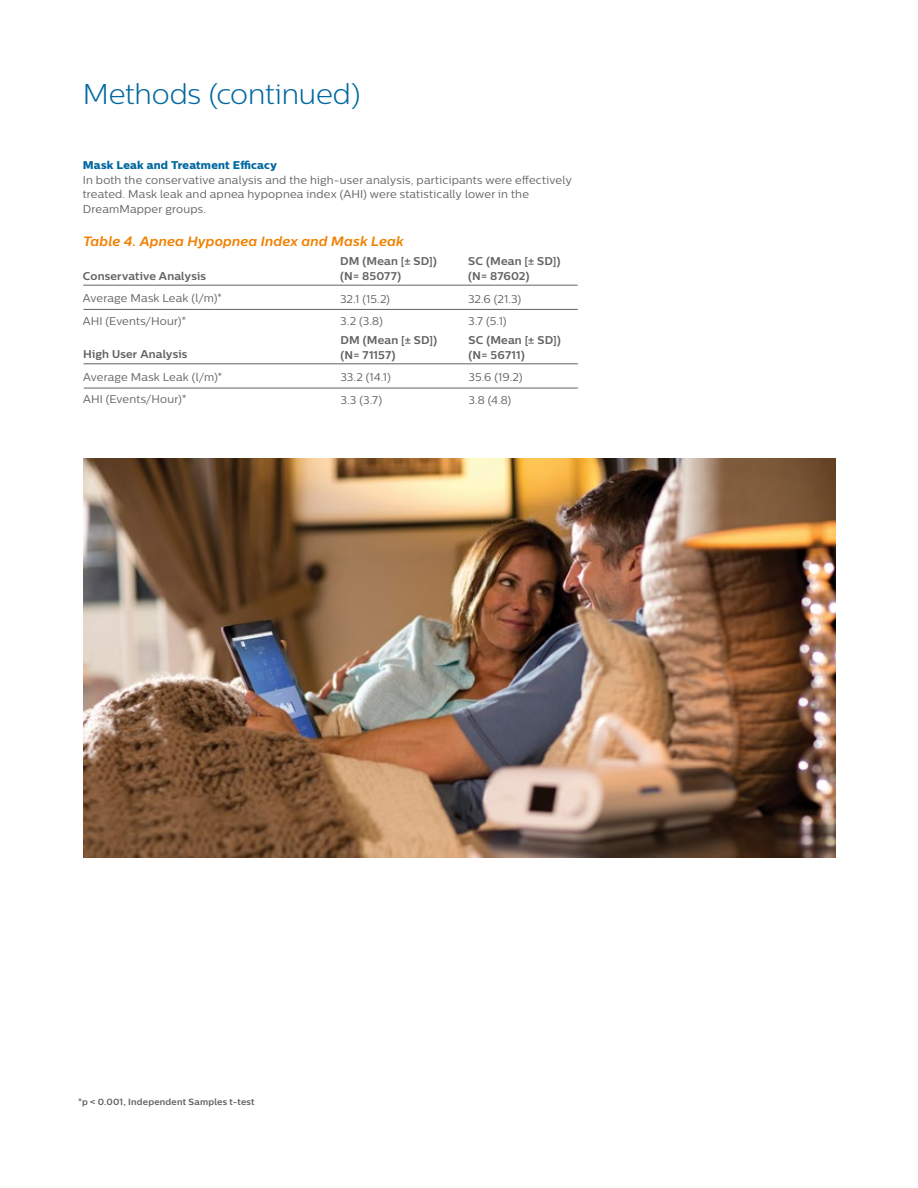
<style>
.page{position:relative;width:918px;height:1188px;background:#fff}
.page>*{position:absolute;margin:0;border:0;box-sizing:border-box;transform-origin:0 0}
.t1{font:300 28.5px "Centrale Sans";letter-spacing:-.005em;color:#0068a1}
.t2{font:italic 700 13.5px "Centrale Sans";letter-spacing:.015em;color:#f08100}
.t3{font:11.25px/22.5px "Centrale Sans";letter-spacing:.015em;color:#626364}
.t4{font:700 11.25px/15px "Centrale Sans";letter-spacing:.015em;color:#626364}
.t5{font:11.25px "Centrale Sans X Bold";letter-spacing:.015em;color:#0068a1}
.t6{font:700 9px "Centrale Sans";letter-spacing:.025em;color:#626364}
</style>
<div class="page">
<hr style="left:83px;top:285px;width:495px;height:1px;background:#626364">
<hr style="left:84px;top:363px;width:494px;height:1px;background:#626364">
<hr style="left:83px;top:309px;width:495px;height:1px;background:#626364">
<hr style="left:84px;top:388px;width:494px;height:1px;background:#626364">
<img style="left:84px;top:458px;width:751px;height:400px">
<h1 class="t1" style="left:83px;top:78px;width:279px">Methods (continued)</h1>
<p class="t5" style="left:83px;top:158px;width:196px">Mask Leak and Treatment Efficacy</p>
<p class="t3" style="left:83px;top:172px;width:491px;line-height:15px">In both the conservative analysis and the high-user analysis, participants were effectively treated. Mask leak and apnea hypopnea index (AHI) were statistically lower in the<br>DreamMapper groups.</p>
<p class="t2" style="left:83px;top:233px;width:322px">Table 4. Apnea Hypopnea Index and Mask Leak</p>
<p class="t4" style="left:83px;top:268px;width:125px">Conservative Analysis</p>
<p class="t3" style="left:83px;top:287px;width:141px">Average Mask Leak (l/m)*<br>AHI (Events/Hour)*</p>
<p class="t4" style="left:83px;top:346px;width:106px">High User Analysis</p>
<p class="t3" style="left:83px;top:365px;width:141px">Average Mask Leak (l/m)*<br>AHI (Events/Hour)*</p>
<p class="t4" style="left:468px;top:253px;width:94px">SC (Mean [± SD]) (N= 87602)</p>
<p class="t3" style="left:468px;top:287px;width:55px">32.6 (21.3)<br>3.7 (5.1)</p>
<p class="t4" style="left:468px;top:332px;width:94px">SC (Mean [± SD]) (N= 56711)</p>
<p class="t3" style="left:468px;top:366px;width:56px">35.6 (19.2)<br>3.8 (4.8)</p>
<p class="t4" style="left:340px;top:253px;width:98px">DM (Mean [± SD]) (N= 85077)</p>
<p class="t3" style="left:340px;top:287px;width:51px">32.1 (15.2)<br>3.2 (3.8)</p>
<p class="t4" style="left:340px;top:332px;width:98px">DM (Mean [± SD]) (N= 71157)</p>
<p class="t3" style="left:340px;top:366px;width:52px">33.2 (14.1)<br>3.3 (3.7)</p>
<p class="t6" style="left:78px;top:1096px;width:178px">*p &lt; 0.001, Independent Samples t-test</p>
</div>
